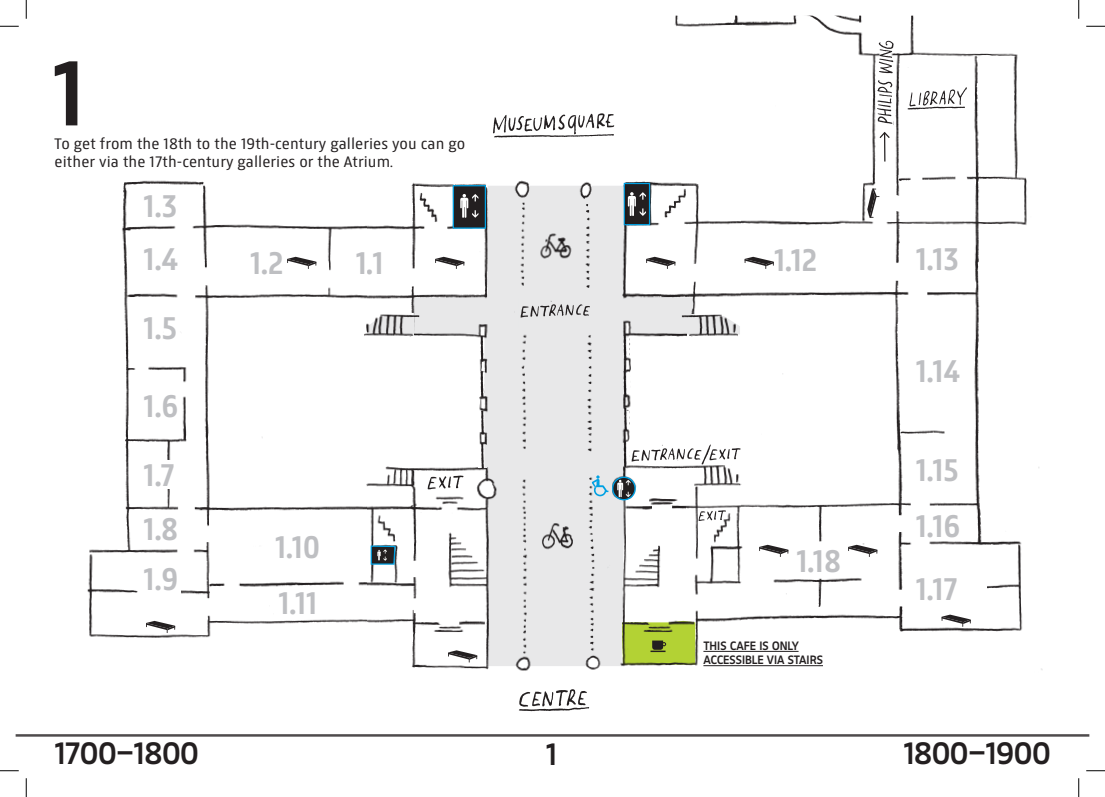
<style>
.page{position:relative;width:1105px;height:797px;background:#fff}
.page>*{position:absolute;margin:0;border:0;box-sizing:border-box;transform-origin:0 0}
.t1{font:600 110px "Rijksmuseum Label";color:#231f20}
.zaalnummers_klein{font:600 37.38px "Rijksmuseum Label";color:#bebfc2}
.GROTE_JAARTALLEN{font:30.75px "Rijksmuseum Logotype";letter-spacing:.005em;color:#231f20}
.INTRO_TEKST{font:16.25px/18.1px "Rijksmuseum";letter-spacing:.005em;color:#231f20}
.Zaaltitels{font:12.12px "Rijksmuseum Logotype";color:#231f20}
</style>
<div class="page">
<img style="left:87px;top:16px;width:956px;height:655px">
<div style="left:922px;top:577px;width:64px;height:46px;background:#fff"></div>
<div style="left:453px;top:185px;width:33px;height:44px;border:1px solid #00a1e3"></div>
<div style="left:624px;top:183px;width:25px;height:42px;background:#231f20"></div>
<div style="left:624px;top:183px;width:26px;height:42px;border:1px solid #00a1e3"></div>
<div style="left:877px;top:18px;width:15px;height:29px;background:#fff"></div>
<div style="left:135px;top:607px;width:43px;height:25px;background:#fff"></div>
<div style="left:687px;top:314px;width:72px;height:45px;background:#fff"></div>
<img style="left:740px;top:309px;width:45px;height:28px">
<div style="left:342px;top:313px;width:72px;height:46px;background:#fff"></div>
<img style="left:316px;top:309px;width:52px;height:28px">
<div style="left:165px;top:460px;width:10px;height:29px;background:#fff"></div>
<div style="left:156px;top:585px;width:25px;height:17px;background:#fff"></div>
<svg style="left:368px;top:186px;width:372px;height:480px"></svg>
<div style="left:916px;top:236px;width:54px;height:55px;background:#fff"></div>
<svg style="left:613px;top:477px;width:22px;height:22px"></svg>
<div style="left:612px;top:476px;width:24px;height:24px;border:1px solid #00a1e3;border-radius:50%"></div>
<svg style="left:617px;top:480px;width:13px;height:17px"></svg>
<svg style="left:435px;top:257px;width:29px;height:12px"></svg>
<svg style="left:646px;top:257px;width:29px;height:12px"></svg>
<svg style="left:745px;top:257px;width:29px;height:12px"></svg>
<svg style="left:867px;top:189px;width:12px;height:29px"></svg>
<svg style="left:287px;top:257px;width:29px;height:12px"></svg>
<svg style="left:146px;top:621px;width:29px;height:12px"></svg>
<svg style="left:941px;top:614px;width:30px;height:13px"></svg>
<svg style="left:413px;top:585px;width:73px;height:82px"></svg>
<svg style="left:759px;top:545px;width:29px;height:12px"></svg>
<svg style="left:848px;top:545px;width:29px;height:12px"></svg>
<svg style="left:592px;top:475px;width:16px;height:21px"></svg>
<hr style="left:16px;top:734px;width:1073px;height:2px;background:#231f20">
<hr style="left:703px;top:651px;width:95px;height:1px;background:#231f20">
<hr style="left:703px;top:665px;width:120px;height:1px;background:#231f20">
<svg style="left:878px;top:131px;width:13px;height:30px"></svg>
<img style="left:519px;top:689px;width:71px;height:23px">
<img style="left:698px;top:509px;width:32px;height:13px">
<img style="left:427px;top:474px;width:42px;height:17px">
<img style="left:516px;top:299px;width:73px;height:22px">
<img style="left:627px;top:443px;width:124px;height:22px">
<img style="left:901px;top:85px;width:71px;height:29px">
<img style="left:484px;top:110px;width:143px;height:37px">
<img style="left:875px;top:35px;width:18px;height:93px">
<svg style="left:0;top:25px;width:19px;height:2px"></svg>
<svg style="left:1086px;top:25px;width:19px;height:2px"></svg>
<svg style="left:0;top:770px;width:19px;height:1px"></svg>
<svg style="left:1086px;top:770px;width:19px;height:1px"></svg>
<svg style="left:25px;top:0;width:2px;height:19px"></svg>
<svg style="left:25px;top:778px;width:2px;height:19px"></svg>
<svg style="left:1078px;top:0;width:1px;height:19px"></svg>
<svg style="left:1078px;top:778px;width:1px;height:19px"></svg>
<p class="t1" style="left:52px;top:24px;width:34px">1</p>
<p class="INTRO_TEKST" style="left:55px;top:135px;width:412px">To get from the 18th to the 19th-century galleries you can go either via the 17th-century galleries or the Atrium.</p>
<p class="zaalnummers_klein" style="left:144px;top:182px;width:35px">1.3</p>
<p class="zaalnummers_klein" style="left:144px;top:235px;width:36px">1.4</p>
<p class="zaalnummers_klein" style="left:144px;top:304px;width:35px">1.5</p>
<p class="zaalnummers_klein" style="left:144px;top:382px;width:36px">1.6</p>
<p class="zaalnummers_klein" style="left:144px;top:451px;width:33px">1.7</p>
<p class="zaalnummers_klein" style="left:144px;top:505px;width:36px">1.8</p>
<p class="zaalnummers_klein" style="left:144px;top:555px;width:36px">1.9</p>
<p class="zaalnummers_klein" style="left:250px;top:239px;width:35px">1.2</p>
<p class="zaalnummers_klein" style="left:356px;top:239px;width:29px">1.1</p>
<p class="zaalnummers_klein" style="left:275px;top:523px;width:47px">1.10</p>
<p class="zaalnummers_klein" style="left:278px;top:579px;width:40px">1.11</p>
<p class="zaalnummers_klein" style="left:774px;top:236px;width:45px">1.12</p>
<p class="zaalnummers_klein" style="left:796px;top:537px;width:46px">1.18</p>
<p class="Zaaltitels" style="left:703px;top:638px;width:97px">THIS CAFE IS ONLY</p>
<p class="Zaaltitels" style="left:703px;top:653px;width:121px">ACCESSIBLE VIA STAIRS</p>
<p class="zaalnummers_klein" style="left:916px;top:236px;width:45px">1.13</p>
<p class="zaalnummers_klein" style="left:916px;top:347px;width:46px">1.14</p>
<p class="zaalnummers_klein" style="left:916px;top:446px;width:45px">1.15</p>
<p class="zaalnummers_klein" style="left:916px;top:502px;width:46px">1.16</p>
<p class="zaalnummers_klein" style="left:916px;top:565px;width:44px">1.17</p>
<p class="GROTE_JAARTALLEN" style="left:55px;top:736px;width:145px">1700–1800</p>
<p class="GROTE_JAARTALLEN" style="left:546px;top:737px;width:12px">1</p>
<p class="GROTE_JAARTALLEN" style="left:904px;top:736px;width:148px">1800–1900</p>
</div>
